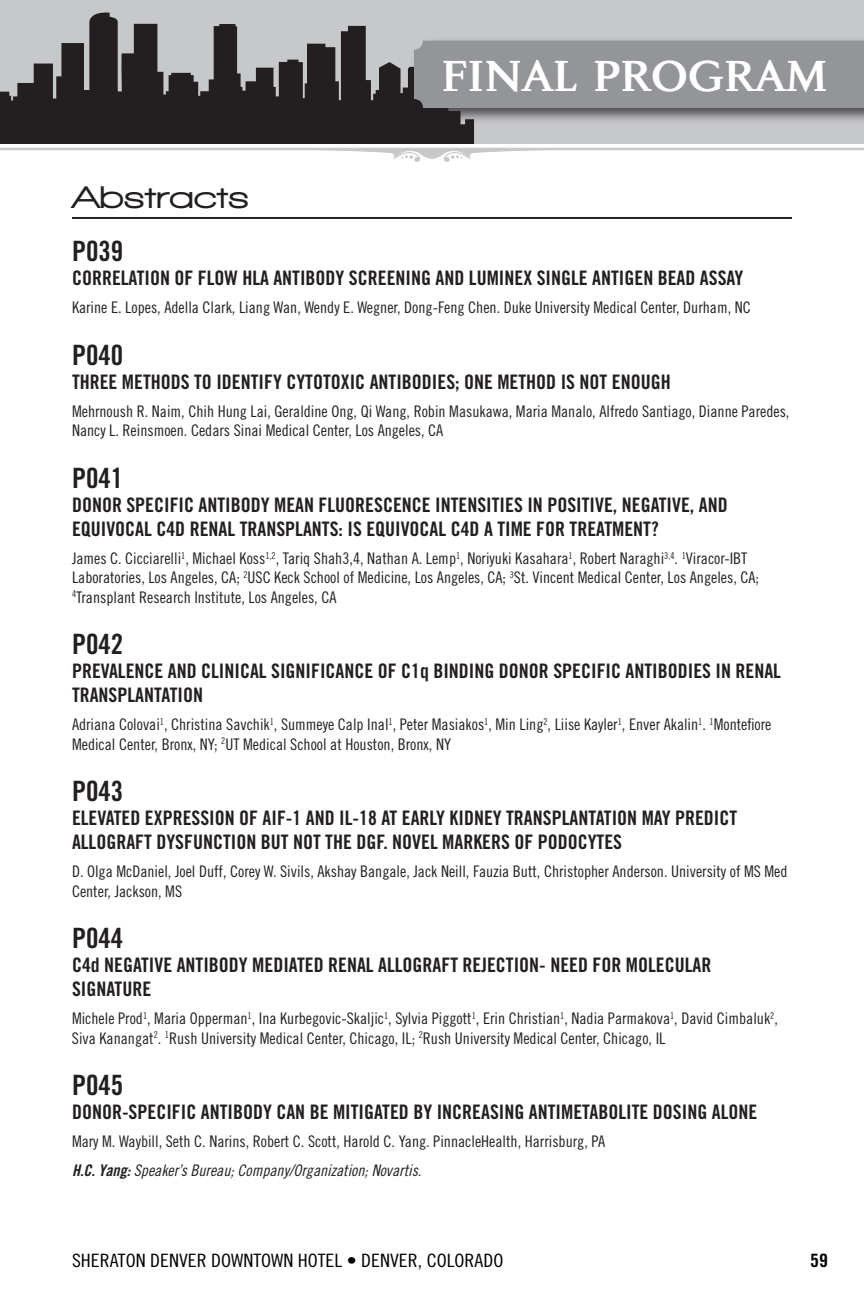
<style>
.page{position:relative;width:864px;height:1296px;background:#fff}
.page>*{position:absolute;margin:0;border:0;box-sizing:border-box;transform-origin:0 0}
.t1{font:700 44.2px "Aragon";color:#fff;scale:1.09 1}
.t2{font:900 32px "Walkway Expand";color:#231f20}
.t3{font:28px "Trade Gothic LT Std Bd Cn 20";color:#231f20}
.t4{font:20px/24px "Trade Gothic LT Std Bd Cn 20";color:#231f20}
.t5{font:18.4px "Trade Gothic LT Std Cn 18";color:#000;scale:1.09 1}
.t6{font:18.4px "Trade Gothic LT Std Bd Cn 20";color:#000;scale:1.09 1}
.t7{font:16px/19.2px "Trade Gothic LT Std Cn 18";color:#231f20}
.t8{font:16px "Trade Gothic LT Std Cn 18 Obl";color:#231f20}
.s1{font-family:"Trade Gothic LT Std Bd Cn 20 Obl"}
</style>
<div class="page">
<hr style="left:72px;top:217px;width:720px;height:2px;background:#231f20">
<div style="left:0;top:0;width:864px;height:144px;background:#c7c8ca"></div>
<svg style="left:0;top:12px;width:474px;height:132px;fill:#231f20"></svg>
<div style="left:410px;top:37px;width:454px;height:87px;background:#231f20;opacity:.75"></div>
<div style="left:414px;top:41px;width:450px;height:67px;background:#939598"></div>
<hr style="left:0;top:148px;width:864px;height:2px;background:#c7c8ca">
<svg style="left:301px;top:150px;width:262px;height:12px"></svg>
<h2 class="t2" style="left:72px;top:180px;width:179px">Abstracts</h2>
<h1 class="t1" style="left:441px;top:47px;width:356px">FINAL PROGRAM</h1>
<h3 class="t3" style="left:72px;top:234px;width:53px">P039</h3>
<p class="t4" style="left:72px;top:266px;width:673px">CORRELATION OF FLOW HLA ANTIBODY SCREENING AND LUMINEX SINGLE ANTIGEN BEAD ASSAY</p>
<p class="t7" style="left:72px;top:298px;width:680px">Karine E. Lopes, Adella Clark, Liang Wan, Wendy E. Wegner, Dong-Feng Chen. Duke University Medical Center, Durham, NC</p>
<h3 class="t3" style="left:72px;top:338px;width:53px">P040</h3>
<p class="t4" style="left:72px;top:370px;width:600px">THREE METHODS TO IDENTIFY CYTOTOXIC ANTIBODIES; ONE METHOD IS NOT ENOUGH</p>
<p class="t7" style="left:72px;top:402px;width:719px">Mehrnoush R. Naim, Chih Hung Lai, Geraldine Ong, Qi Wang, Robin Masukawa, Maria Manalo, Alfredo Santiago, Dianne Paredes,<br>Nancy L. Reinsmoen. Cedars Sinai Medical Center, Los Angeles, CA</p>
<h3 class="t3" style="left:72px;top:461px;width:53px">P041</h3>
<p class="t4" style="left:72px;top:493px;width:657px">DONOR SPECIFIC ANTIBODY MEAN FLUORESCENCE INTENSITIES IN POSITIVE, NEGATIVE, AND<br>EQUIVOCAL C4D RENAL TRANSPLANTS: IS EQUIVOCAL C4D A TIME FOR TREATMENT?</p>
<p class="t7" style="left:72px;top:549px;width:689px">James C. Cicciarelli<sup>1</sup>, Michael Koss<sup>1,2</sup>, Tariq Shah3,4, Nathan A. Lemp<sup>1</sup>, Noriyuki Kasahara<sup>1</sup>, Robert Naraghi<sup>3,4</sup>. <sup>1</sup>Viracor-IBT<br>Laboratories, Los Angeles, CA; <sup>2</sup>USC Keck School of Medicine, Los Angeles, CA; <sup>3</sup>St. Vincent Medical Center, Los Angeles, CA;<br><sup>4</sup>Transplant Research Institute, Los Angeles, CA</p>
<h3 class="t3" style="left:72px;top:627px;width:53px">P042</h3>
<p class="t4" style="left:72px;top:659px;width:711px">PREVALENCE AND CLINICAL SIGNIFICANCE OF C1q BINDING DONOR SPECIFIC ANTIBODIES IN RENAL<br>TRANSPLANTATION</p>
<p class="t7" style="left:72px;top:715px;width:701px">Adriana Colovai<sup>1</sup>, Christina Savchik<sup>1</sup>, Summeye Calp Inal<sup>1</sup>, Peter Masiakos<sup>1</sup>, Min Ling<sup>2</sup>, Liise Kayler<sup>1</sup>, Enver Akalin<sup>1</sup>. <sup>1</sup>Montefiore<br>Medical Center, Bronx, NY; <sup>2</sup>UT Medical School at Houston, Bronx, NY</p>
<h3 class="t3" style="left:72px;top:774px;width:53px">P043</h3>
<p class="t4" style="left:72px;top:806px;width:667px">ELEVATED EXPRESSION OF AIF-1 AND IL-18 AT EARLY KIDNEY TRANSPLANTATION MAY PREDICT<br>ALLOGRAFT DYSFUNCTION BUT NOT THE DGF. NOVEL MARKERS OF PODOCYTES</p>
<p class="t7" style="left:72px;top:862px;width:717px">D. Olga McDaniel, Joel Duff, Corey W. Sivils, Akshay Bangale, Jack Neill, Fauzia Butt, Christopher Anderson. University of MS Med<br>Center, Jackson, MS</p>
<h3 class="t3" style="left:72px;top:921px;width:53px">P044</h3>
<p class="t4" style="left:72px;top:953px;width:641px">C4d NEGATIVE ANTIBODY MEDIATED RENAL ALLOGRAFT REJECTION- NEED FOR MOLECULAR<br>SIGNATURE</p>
<p class="t7" style="left:72px;top:1009px;width:707px">Michele Prod<sup>1</sup>, Maria Opperman<sup>1</sup>, Ina Kurbegovic-Skaljic<sup>1</sup>, Sylvia Piggott<sup>1</sup>, Erin Christian<sup>1</sup>, Nadia Parmakova<sup>1</sup>, David Cimbaluk<sup>2</sup>,<br>Siva Kanangat<sup>2</sup>. <sup>1</sup>Rush University Medical Center, Chicago, IL; <sup>2</sup>Rush University Medical Center, Chicago, IL</p>
<h3 class="t3" style="left:72px;top:1068px;width:53px">P045</h3>
<p class="t4" style="left:72px;top:1100px;width:687px">DONOR-SPECIFIC ANTIBODY CAN BE MITIGATED BY INCREASING ANTIMETABOLITE DOSING ALONE</p>
<p class="t7" style="left:72px;top:1132px;width:535px">Mary M. Waybill, Seth C. Narins, Robert C. Scott, Harold C. Yang. PinnacleHealth, Harrisburg, PA</p>
<p class="t8" style="left:72px;top:1160px;width:351px"><span class="s1">H.C. Yang:</span> Speaker’s Bureau; Company/Organization; Novartis.</p>
<p class="t5" style="left:72px;top:1250px;width:397px">SHERATON DENVER DOWNTOWN HOTEL • DENVER, COLORADO</p>
<p class="t6" style="left:810px;top:1249px;width:18px">59</p>
</div>
